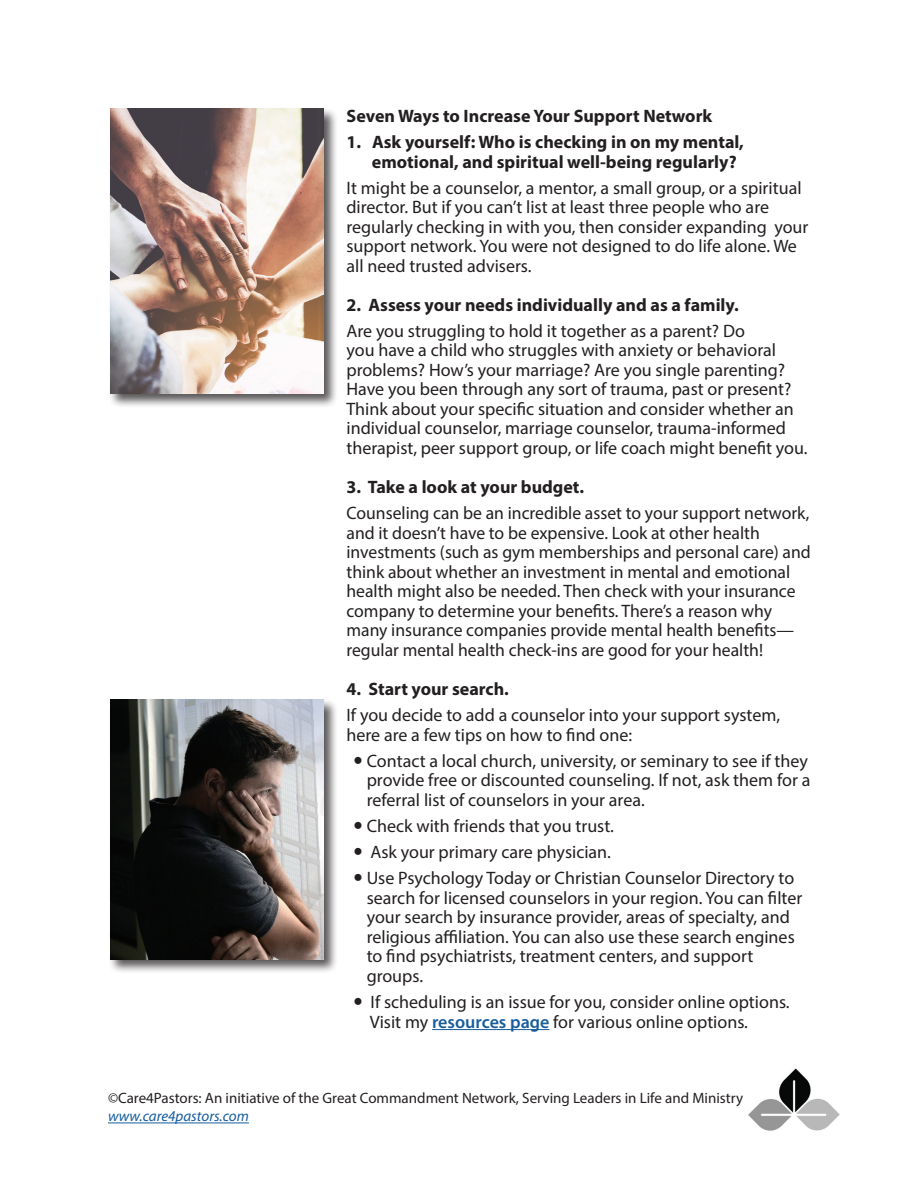
<style>
.page{position:relative;width:918px;height:1188px;background:#fff}
.page>*{position:absolute;margin:0;border:0;box-sizing:border-box;transform-origin:0 0}
.t1{font:18px/19.5px "Myriad Pro";color:#231f20}
.t2{font:700 18px/19.5px "Myriad Pro";color:#231f20}
.t3{font:15px "Myriad Pro";color:#231f20}
.t4{font:italic 15px "Myriad Pro";color:#175d9e}
.s1{font-weight:600;color:#175d9e}
</style>
<div class="page">
<img style="left:748px;top:1068px;width:92px;height:63px">
<hr style="left:108px;top:1123px;width:141px;height:1px;background:#175d9e">
<hr style="left:432px;top:1029px;width:117px;height:1px;background:#175d9e">
<div style="left:109px;top:107px;width:229px;height:301px;background:#231f20;opacity:.75"></div>
<img style="left:110px;top:108px;width:213px;height:285px">
<div style="left:109px;top:698px;width:229px;height:276px;background:#231f20;opacity:.75"></div>
<img style="left:110px;top:700px;width:213px;height:259px">
<p class="t2" style="left:346px;top:105px;width:367px">Seven Ways to Increase Your Support Network</p>
<p class="t2" style="left:372px;top:132px;width:374px;text-indent:-25px">1. Ask yourself: Who is checking in on my mental, emotional, and spiritual well-being regularly?</p>
<p class="t1" style="left:346px;top:178px;width:463px">It might be a counselor, a mentor, a small group, or a spiritual director. But if you can’t list at least three people who are regularly checking in with you, then consider expanding your support network. You were not designed to do life alone. We all need trusted advisers.</p>
<p class="t2" style="left:346px;top:294px;width:394px">2. Assess your needs individually and as a family.</p>
<p class="t1" style="left:346px;top:321px;width:463px">Are you struggling to hold it together as a parent? Do<br>you have a child who struggles with anxiety or behavioral problems? How’s your marriage? Are you single parenting?<br>Have you been through any sort of trauma, past or present?<br>Think about your specific situation and consider whether an individual counselor, marriage counselor, trauma-informed therapist, peer support group, or life coach might benefit you.</p>
<p class="t2" style="left:346px;top:477px;width:239px">3. Take a look at your budget.</p>
<p class="t1" style="left:346px;top:503px;width:466px">Counseling can be an incredible asset to your support network, and it doesn’t have to be expensive. Look at other health investments (such as gym memberships and personal care) and think about whether an investment in mental and emotional health might also be needed. Then check with your insurance company to determine your benefits. There’s a reason why many insurance companies provide mental health benefits— regular mental health check-ins are good for your health!</p>
<p class="t2" style="left:346px;top:678px;width:164px">4. Start your search.</p>
<p class="t1" style="left:346px;top:705px;width:435px">If you decide to add a counselor into your support system, here are a few tips on how to find one:</p>
<p class="t1" style="left:367px;top:751px;width:445px">Contact a local church, university, or seminary to see if they provide free or discounted counseling. If not, ask them for a referral list of counselors in your area.</p>
<p class="t1" style="left:367px;top:813px;width:429px;line-height:26.2px">Check with friends that you trust.<br>Ask your primary care physician.<br>Use Psychology Today or Christian Counselor Directory to</p>
<p class="t1" style="left:367px;top:888px;width:437px">search for licensed counselors in your region. You can filter your search by insurance provider, areas of specialty, and religious affiliation. You can also use these search engines to find psychiatrists, treatment centers, and support groups.</p>
<p class="t1" style="left:370px;top:992px;width:421px">If scheduling is an issue for you, consider online options.<br>Visit my <span class="s1">resources page</span> for various online options.</p>
<p class="t3" style="left:108px;top:1089px;width:637px">©Care4Pastors: An initiative of the Great Commandment Network, Serving Leaders in Life and Ministry</p>
<p class="t4" style="left:108px;top:1107px;width:142px">www.care4pastors.com</p>
</div>
